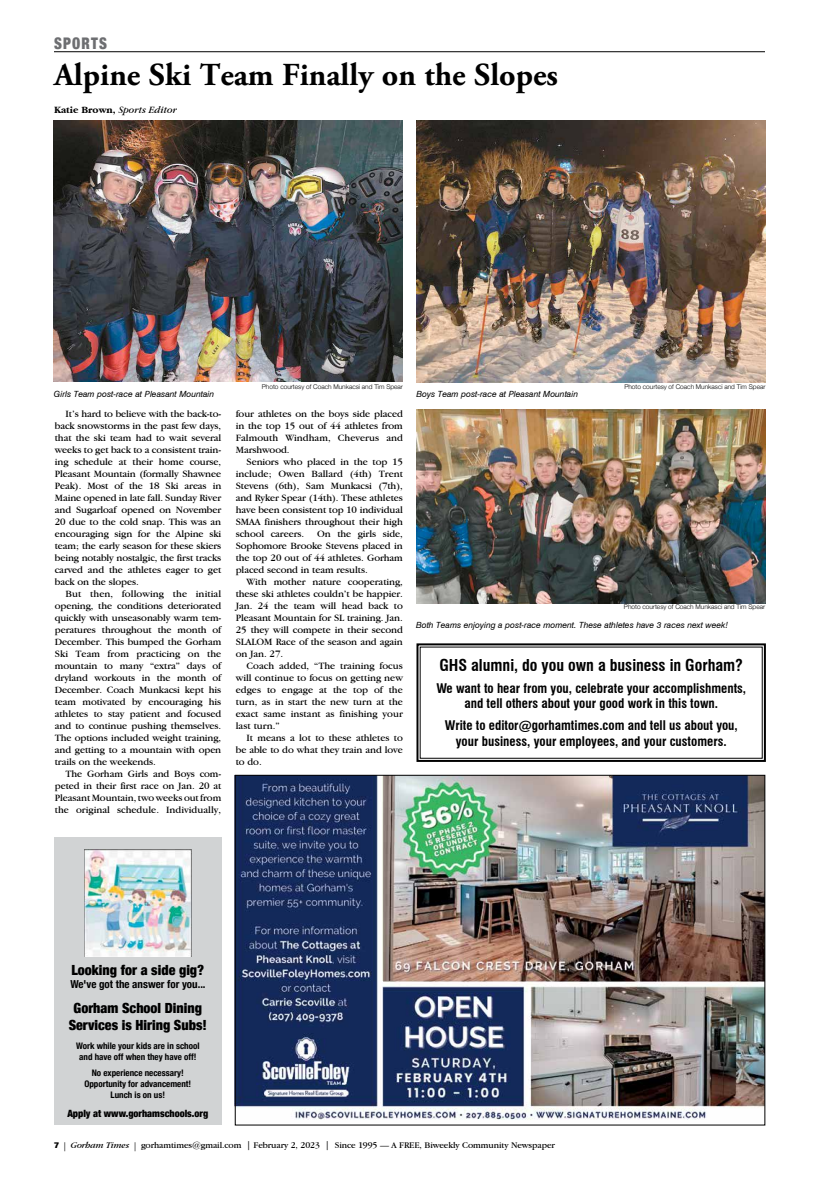
<style>
.page{position:relative;width:819px;height:1188px;background:#fff}
.page>*{position:absolute;margin:0;border:0;box-sizing:border-box;transform-origin:0 0}
.t1{font:700 32px "Adobe Garamond Pro";color:#000}
.t2{font:700 condensed 16px "Swiss 721 BT";color:#000}
.t3{font:900 condensed 16px "Helvetica Neue";letter-spacing:.08em;color:#6d6e71;scale:.92 1}
.t4{font:900 condensed 14px/16.8px "Helvetica Neue";color:#000;text-align:center}
.t5{font:700 condensed 13px/15.6px "Swiss 721 BT";color:#000;text-align:center}
.t6{font:700 condensed 11px "Helvetica Neue";color:#000}
.t7{font:10px/12px "Garamond IT Cby BT";letter-spacing:-.01em;color:#000;text-align:justify}
.t8{font:900 condensed 10px "Helvetica Neue";color:#000}
.t9{font:italic 10px "Garamond IT Cby BT";color:#000}
.t10{font:700 condensed 9px/10.8px "Helvetica Neue";color:#000;text-align:center}
.t11{font:9px "Garamond IT Cby BT";letter-spacing:-.01em;color:#000}
.t12{font:italic 8.5px "Swiss 721 BT";color:#000}
.t13{font:300 6.5px "Helvetica Neue";color:#000}
.s1{font-weight:700;font-style:normal}
.s2{font-family:"Helvetica Neue";font-weight:900;font-stretch:condensed;font-size:8px}
.s3{font-family:"Adobe Garamond Pro"}
.s4{font-style:italic}
</style>
<div class="page">
<img style="left:237px;top:777px;width:526px;height:343px">
<div style="left:54px;top:837px;width:168px;height:288px;background:#d1d3d4"></div>
<img style="left:84px;top:850px;width:107px;height:107px">
<hr style="left:54px;top:51px;width:711px;height:1px;background:#000">
<img style="left:416px;top:120px;width:350px;height:262px">
<img style="left:54px;top:120px;width:349px;height:262px">
<img style="left:416px;top:410px;width:350px;height:193px">
<svg style="left:416px;top:643px;width:350px;height:119px"></svg>
<h2 class="t3" style="left:54px;top:30px;width:59px">SPORTS</h2>
<h1 class="t1" style="left:54px;top:57px;width:506px">Alpine Ski Team Finally on the Slopes</h1>
<p class="t9" style="left:54px;top:104px;width:125px"><span class="s1">Katie Brown,</span> Sports Editor</p>
<p class="t12" style="left:54px;top:389px;width:162px">Girls Team post-race at Pleasant Mountain</p>
<p class="t13" style="left:262px;top:381px;width:143px">Photo courtesy of Coach Munkacsi and Tim Spear</p>
<p class="t12" style="left:416px;top:389px;width:163px">Boys Team post-race at Pleasant Mountain</p>
<p class="t13" style="left:624px;top:381px;width:143px">Photo courtesy of Coach Munkasci and Tim Spear</p>
<p class="t7" style="left:55px;top:408px;width:168px;text-indent:11px">It’s hard to believe with the back-to&shy;back snowstorms in the past few days, that the ski team had to wait several weeks to get back to a consistent train&shy;ing schedule at their home course, Pleasant Mountain (formally Shawnee Peak). Most of the 18 Ski areas in Maine opened in late fall. Sunday River and Sugarloaf opened on November 20 due to the cold snap. This was an encouraging sign for the Alpine ski team; the early season for these skiers being notably nostalgic, the first tracks carved and the athletes eager to get back on the slopes.</p>
<p class="t7" style="left:55px;top:588px;width:168px;text-indent:11px">But then, following the initial opening, the conditions deteriorated quickly with unseasonably warm tem&shy;peratures throughout the month of December. This bumped the Gorham Ski Team from practicing on the mountain to many “extra” days of dryland workouts in the month of December. Coach Munkacsi kept his team motivated by encouraging his athletes to stay patient and focused and to continue pushing themselves.<br>The options included weight training, and getting to a mountain with open trails on the weekends.</p>
<p class="t7" style="left:55px;top:768px;width:168px;text-indent:11px">The Gorham Girls and Boys com&shy;peted in their first race on Jan. 20 at Pleasant Mountain, two weeks out from the original schedule. Individually,</p>
<p class="t7" style="left:236px;top:408px;width:169px">four athletes on the boys side placed in the top 15 out of 44 athletes from Falmouth Windham, Cheverus and Marshwood.</p>
<p class="t7" style="left:236px;top:456px;width:169px;text-indent:11px">Seniors who placed in the top 15 include; Owen Ballard (4th) Trent Stevens (6th), Sam Munkacsi (7th), and Ryker Spear (14th). These athletes have been consistent top 10 individual SMAA finishers throughout their high school careers.</p>
<p class="t7" style="left:236px;top:528px;width:169px;text-indent:82px">On the girls side, Sophomore Brooke Stevens placed in the top 20 out of 44 athletes. Gorham placed second in team results.</p>
<p class="t7" style="left:236px;top:576px;width:169px;text-indent:11px">With mother nature cooperating, these ski athletes couldn’t be happier.<br>Jan. 24 the team will head back to Pleasant Mountain for SL training. Jan.<br>25 they will compete in their second SLALOM Race of the season and again on Jan. 27.</p>
<p class="t7" style="left:236px;top:660px;width:169px;text-indent:11px">Coach added, “The training focus will continue to focus on getting new edges to engage at the top of the turn, as in start the new turn at the exact same instant as finishing your last turn.”</p>
<p class="t7" style="left:236px;top:732px;width:169px;text-indent:11px">It means a lot to these athletes to be able to do what they train and love to do.</p>
<p class="t13" style="left:624px;top:602px;width:143px">Photo courtesy of Coach Munkasci and Tim Spear</p>
<p class="t12" style="left:416px;top:620px;width:313px">Both Teams enjoying a post-race moment. These athletes have 3 races next week!</p>
<h2 class="t2" style="left:439px;top:656px;width:305px">GHS alumni, do you own a business in Gorham?</h2>
<h3 class="t5" style="left:436px;top:680px;width:311px">We want to hear from you, celebrate your accomplishments, and tell others about your good work in this town.</h3>
<h3 class="t5" style="left:445px;top:717px;width:295px">Write to editor@gorhamtimes.com and tell us about you, your business, your employees, and your customers.</h3>
<h3 class="t4" style="left:71px;top:961px;width:134px">Looking for a side gig?</h3>
<p class="t6" style="left:70px;top:975px;width:137px">We've got the answer for you...</p>
<h3 class="t4" style="left:69px;top:999px;width:140px">Gorham School Dining<br>Services is Hiring Subs!</h3>
<p class="t10" style="left:76px;top:1040px;width:125px">Work while your kids are in school and have off when they have off!</p>
<p class="t10" style="left:84px;top:1067px;width:108px">No experience necessary!<br>Opportunity for advancement!<br>Lunch is on us!</p>
<p class="t8" style="left:67px;top:1105px;width:142px">Apply at www.gorhamschools.org</p>
<p class="t11" style="left:54px;top:1140px;width:503px"><span class="s2">7</span> <span class="s3">|</span> <span class="s4">Gorham Times</span> <span class="s3">|</span> gorhamtimes@gmail.com | February 2, 2023 | Since 1995 — A FREE, Biweekly Community Newspaper</p>
</div>
